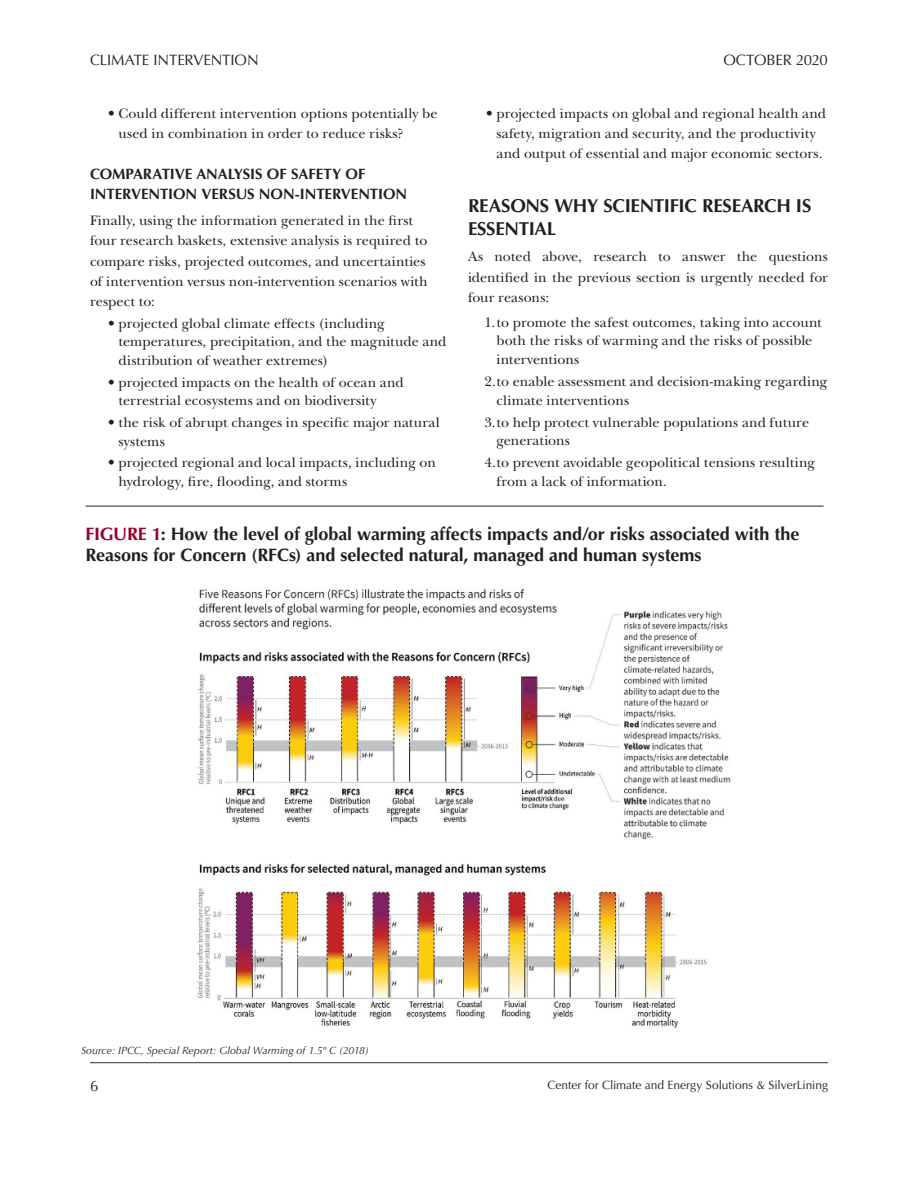
<style>
.page{position:relative;width:918px;height:1188px;background:#fff}
.page>*{position:absolute;margin:0;border:0;box-sizing:border-box;transform-origin:0 0}
.FCI_H2_Optima_Bold_C{font:700 18.75px/23.2px "Optima LT Std";letter-spacing:-.015em;color:#231f20}
.FCI_Figure_Header{font:700 18px/21.6px "Optima LT Std";letter-spacing:-.005em;color:#231f20}
.FCI_H3_Optima_Bold_C{font:700 15px/20.1px "Optima LT Std";letter-spacing:-.005em;color:#231f20}
.t1{font:15px "Optima LT Std";letter-spacing:-.01em;color:#231f20}
.FCI_Body_Copy_1P{font:14.25px/20.1px "New Baskerville Std";letter-spacing:.005em;color:#231f20}
.FCI_Box_Copy_1P{font:14.25px/20.2px "New Baskerville Std";letter-spacing:.005em;color:#231f20;text-align:justify}
.t2{font:12px "Optima LT Std";letter-spacing:-.005em;color:#231f20}
.FCI_Figure_Source{font:italic 10.5px "Optima LT Std";letter-spacing:.005em;color:#231f20}
.s1{color:#98012d}
</style>
<div class="page">
<hr style="left:88px;top:1060px;width:742px;height:4px;background:#231f20;opacity:.75">
<hr style="left:86px;top:506px;width:738px;height:1px;background:#231f20">
<img style="left:197px;top:588px;width:534px;height:440px">
<p class="t1" style="left:90px;top:51px;width:170px">CLIMATE INTERVENTION</p>
<p class="t1" style="left:723px;top:51px;width:106px">OCTOBER 2020</p>
<p class="FCI_Body_Copy_1P" style="left:486px;top:103px;width:342px;text-align:center">• projected impacts on global and regional health and safety, migration and security, and the productivity and output of essential and major economic sectors.</p>
<p class="FCI_H2_Optima_Bold_C" style="left:468px;top:194px;width:345px">REASONS WHY SCIENTIFIC RESEARCH IS<br>ESSENTIAL</p>
<p class="FCI_Box_Copy_1P" style="left:468px;top:247px;width:362px">As noted above, research to answer the questions identified in the previous section is urgently needed for four reasons:</p>
<p class="FCI_Body_Copy_1P" style="left:496px;top:313px;width:327px;line-height:18.8px;text-indent:-12px">1.to promote the safest outcomes, taking into account both the risks of warming and the risks of possible interventions</p>
<p class="FCI_Body_Copy_1P" style="left:496px;top:372px;width:332px;line-height:18.8px;text-indent:-12px">2.to enable assessment and decision-making regarding climate interventions</p>
<p class="FCI_Body_Copy_1P" style="left:496px;top:413px;width:314px;line-height:18.8px;text-indent:-12px">3.to help protect vulnerable populations and future generations</p>
<p class="FCI_Body_Copy_1P" style="left:496px;top:453px;width:320px;line-height:18.8px;text-indent:-12px">4.to prevent avoidable geopolitical tensions resulting from a lack of information.</p>
<p class="FCI_Figure_Header" style="left:86px;top:523px;width:716px"><span class="s1">FIGURE 1</span>: How the level of global warming affects impacts and/or risks associated with the<br>Reasons for Concern (RFCs) and selected natural, managed and human systems</p>
<p class="FCI_Body_Copy_1P" style="left:118px;top:103px;width:321px;text-indent:-10px">• Could different intervention options potentially be used in combination in order to reduce risks?</p>
<p class="FCI_H3_Optima_Bold_C" style="left:90px;top:164px;width:319px">COMPARATIVE ANALYSIS OF SAFETY OF<br>INTERVENTION VERSUS NON-INTERVENTION</p>
<p class="FCI_Body_Copy_1P" style="left:90px;top:211px;width:339px">Finally, using the information generated in the first four research baskets, extensive analysis is required to compare risks, projected outcomes, and uncertainties of intervention versus non-intervention scenarios with respect to:</p>
<p class="FCI_Body_Copy_1P" style="left:118px;top:314px;width:329px;line-height:18.6px;text-indent:-10px">• projected global climate effects (including temperatures, precipitation, and the magnitude and distribution of weather extremes)</p>
<p class="FCI_Body_Copy_1P" style="left:118px;top:373px;width:287px;line-height:18.6px;text-indent:-10px">• projected impacts on the health of ocean and terrestrial ecosystems and on biodiversity</p>
<p class="FCI_Body_Copy_1P" style="left:118px;top:413px;width:323px;line-height:18.6px;text-indent:-10px">• the risk of abrupt changes in specific major natural systems</p>
<p class="FCI_Body_Copy_1P" style="left:118px;top:453px;width:319px;line-height:18.6px;text-indent:-10px">• projected regional and local impacts, including on hydrology, fire, flooding, and storms</p>
<p class="FCI_Figure_Source" style="left:81px;top:1044px;width:289px">Source: IPCC, Special Report: Global Warming of 1.5º C (2018)</p>
<p class="t1" style="left:90px;top:1077px;width:10px">6</p>
<p class="t2" style="left:547px;top:1078px;width:282px">Center for Climate and Energy Solutions &amp; SilverLining</p>
</div>
